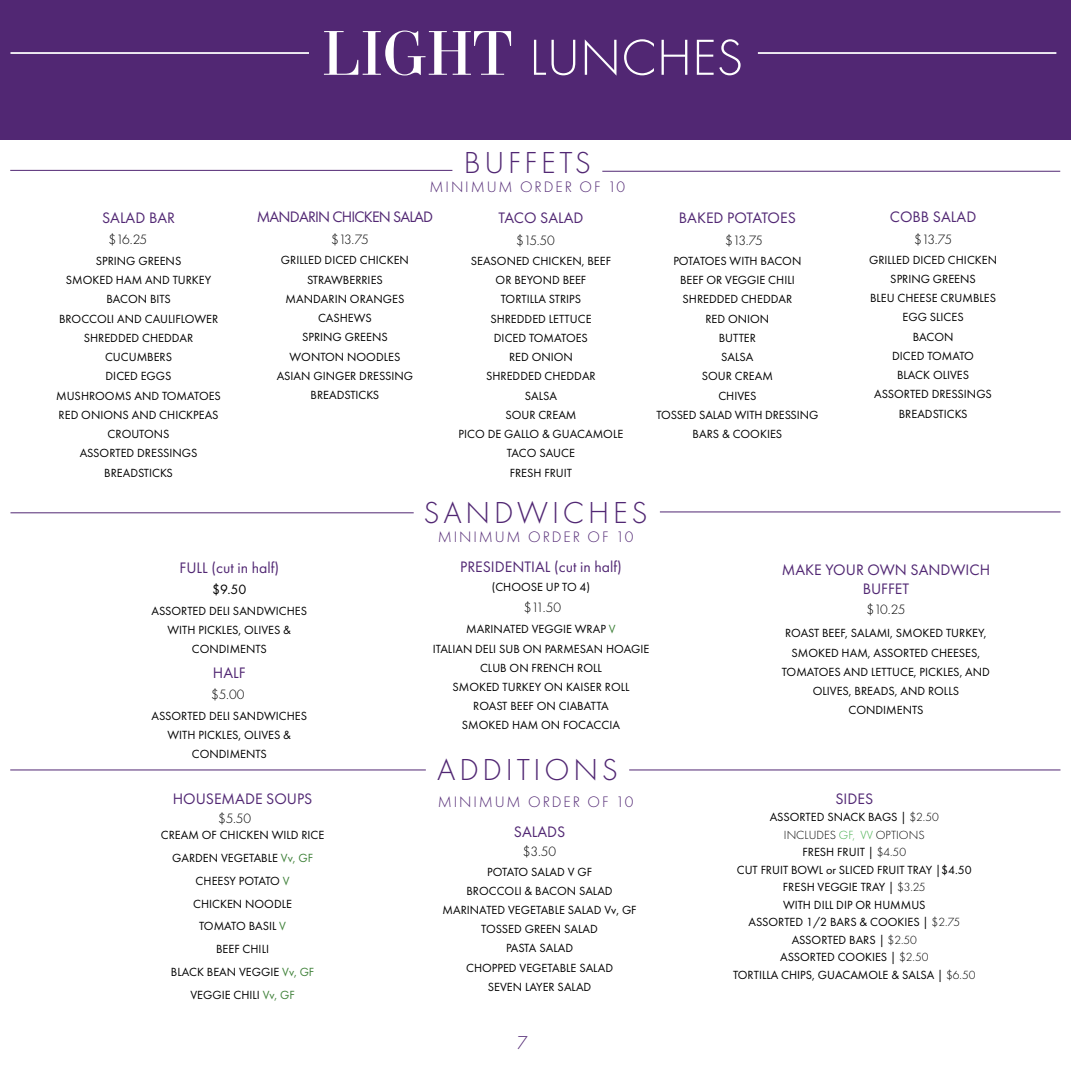
<style>
.page{position:relative;width:1071px;height:1071px;background:#fff}
.page>*{position:absolute;margin:0;border:0;box-sizing:border-box;transform-origin:0 0}
.t1{font:300 52.5px "Futura PT";color:#fff}
.t2{font:300 31.5px "Futura PT";letter-spacing:.12em;color:#512773}
.t3{font:300 19.25px "Futura PT";color:#512773}
.t4{font:15.75px/18.9px "Futura PT";color:#512773;text-align:center}
.t5{font:300 15.75px "Futura PT";letter-spacing:.12em;color:#512773}
.t6{font:15.75px "Futura PT";letter-spacing:-.05em;color:#512773}
.t7{font:300 14px "Futura PT";letter-spacing:-.09em;color:#000}
.t8{font:14px "Futura PT";color:#000}
.t9{font:12.25px/19.2px "Futura PT";color:#000;text-align:center}
.s1{font-family:"Essonnes Display";font-weight:400;font-size:59.5px}
.s2{color:#41823b}
.s3{font-weight:300}
.s4{font-weight:300;color:#41ad49}
</style>
<div class="page">
<div style="left:0;top:0;width:1071px;height:140px;background:#512773"></div>
<hr style="left:10px;top:170px;width:442px;height:1px;background:#512773">
<hr style="left:602px;top:171px;width:458px;height:1px;background:#512773">
<hr style="left:10px;top:512px;width:404px;height:1px;background:#512773">
<hr style="left:660px;top:512px;width:401px;height:1px;background:#512773">
<hr style="left:10px;top:770px;width:416px;height:1px;background:#512773">
<hr style="left:629px;top:770px;width:432px;height:1px;background:#512773">
<hr style="left:10px;top:52px;width:299px;height:2px;background:#fff">
<hr style="left:758px;top:52px;width:298px;height:2px;background:#fff">
<h1 class="t1" style="left:322px;top:35px;width:423px"><span class="s1">LIGHT</span> LUNCHES</h1>
<p class="t4" style="left:102px;top:209px;width:75px">SALAD BAR</p>
<p class="t9" style="left:56px;top:252px;width:166px">SPRING GREENS<br>SMOKED HAM AND TURKEY<br>BACON BITS<br>BROCCOLI AND CAULIFLOWER<br>SHREDDED CHEDDAR<br>CUCUMBERS<br>DICED EGGS<br>MUSHROOMS AND TOMATOES<br>RED ONIONS AND CHICKPEAS<br>CROUTONS<br>ASSORTED DRESSINGS<br>BREADSTICKS</p>
<p class="t7" style="left:108px;top:233px;width:40px">$16.25</p>
<h2 class="t2" style="left:464px;top:149px;width:129px">BUFFETS</h2>
<p class="t5" style="left:430px;top:180px;width:197px">MINIMUM ORDER OF 10</p>
<p class="t4" style="left:890px;top:208px;width:88px">COBB SALAD</p>
<p class="t9" style="left:869px;top:250px;width:130px">GRILLED DICED CHICKEN<br>SPRING GREENS<br>BLEU CHEESE CRUMBLES<br>EGG SLICES<br>BACON<br>DICED TOMATO<br>BLACK OLIVES<br>ASSORTED DRESSINGS<br>BREADSTICKS</p>
<p class="t6" style="left:257px;top:209px;width:178px">MANDARIN CHICKEN SALAD</p>
<p class="t9" style="left:277px;top:251px;width:138px">GRILLED DICED CHICKEN<br>STRAWBERRIES<br>MANDARIN ORANGES<br>CASHEWS<br>SPRING GREENS<br>WONTON NOODLES<br>ASIAN GINGER DRESSING<br>BREADSTICKS</p>
<p class="t4" style="left:498px;top:209px;width:87px">TACO SALAD</p>
<p class="t9" style="left:459px;top:252px;width:166px">SEASONED CHICKEN, BEEF<br>OR BEYOND BEEF<br>TORTILLA STRIPS<br>SHREDDED LETTUCE<br>DICED TOMATOES<br>RED ONION<br>SHREDDED CHEDDAR<br>SALSA<br>SOUR CREAM<br>PICO DE GALLO &amp; GUACAMOLE<br>TACO SAUCE<br>FRESH FRUIT</p>
<p class="t4" style="left:679px;top:209px;width:118px">BAKED POTATOES</p>
<p class="t9" style="left:657px;top:252px;width:163px">POTATOES WITH BACON<br>BEEF OR VEGGIE CHILI<br>SHREDDED CHEDDAR<br>RED ONION<br>BUTTER<br>SALSA<br>SOUR CREAM<br>CHIVES<br>TOSSED SALAD WITH DRESSING<br>BARS &amp; COOKIES</p>
<p class="t7" style="left:331px;top:233px;width:39px">$13.75</p>
<p class="t7" style="left:516px;top:234px;width:40px">$15.50</p>
<p class="t7" style="left:725px;top:234px;width:39px">$13.75</p>
<p class="t7" style="left:914px;top:233px;width:39px">$13.75</p>
<h2 class="t2" style="left:423px;top:499px;width:226px">SANDWICHES</h2>
<p class="t5" style="left:438px;top:530px;width:197px">MINIMUM ORDER OF 10</p>
<p class="t4" style="left:180px;top:559px;width:101px">FULL (cut in half)</p>
<p class="t9" style="left:152px;top:601px;width:157px">ASSORTED DELI SANDWICHES<br>WITH PICKLES, OLIVES &amp;<br>CONDIMENTS</p>
<p class="t4" style="left:213px;top:664px;width:34px">HALF</p>
<p class="t9" style="left:152px;top:706px;width:157px">ASSORTED DELI SANDWICHES<br>WITH PICKLES, OLIVES &amp;<br>CONDIMENTS</p>
<p class="t8" style="left:212px;top:582px;width:36px">$9.50</p>
<p class="t7" style="left:211px;top:688px;width:35px">$5.00</p>
<p class="t4" style="left:173px;top:790px;width:141px">HOUSEMADE SOUPS</p>
<p class="t7" style="left:218px;top:812px;width:35px">$5.50</p>
<p class="t9" style="left:161px;top:824px;width:165px;line-height:22.8px">CREAM OF CHICKEN WILD RICE<br>GARDEN VEGETABLE <span class="s2">Vv, GF<br></span>CHEESY POTATO <span class="s2">V<br></span>CHICKEN NOODLE<br>TOMATO BASIL <span class="s2">V<br></span>BEEF CHILI<br>BLACK BEAN VEGGIE <span class="s2">Vv, GF<br></span>VEGGIE CHILI <span class="s2">Vv, GF</span></p>
<p class="t4" style="left:460px;top:558px;width:163px">PRESIDENTIAL (cut in half)</p>
<p class="t9" style="left:492px;top:578px;width:100px">(CHOOSE UP TO 4)</p>
<p class="t9" style="left:433px;top:620px;width:218px">MARINATED VEGGIE WRAP <span class="s2">V<br></span>ITALIAN DELI SUB ON PARMESAN HOAGIE<br>CLUB ON FRENCH ROLL<br>SMOKED TURKEY ON KAISER ROLL<br>ROAST BEEF ON CIABATTA<br>SMOKED HAM ON FOCACCIA</p>
<h2 class="t2" style="left:437px;top:756px;width:182px">ADDITIONS</h2>
<p class="t7" style="left:524px;top:601px;width:39px">$11.50</p>
<p class="t5" style="left:438px;top:795px;width:197px">MINIMUM ORDER OF 10</p>
<p class="t4" style="left:514px;top:823px;width:53px">SALADS</p>
<p class="t7" style="left:523px;top:846px;width:35px">$3.50</p>
<p class="t9" style="left:443px;top:862px;width:196px">POTATO SALAD V GF<br>BROCCOLI &amp; BACON SALAD<br>MARINATED VEGETABLE SALAD Vv, GF<br>TOSSED GREEN SALAD<br>PASTA SALAD<br>CHOPPED VEGETABLE SALAD<br>SEVEN LAYER SALAD</p>
<h3 class="t3" style="left:517px;top:1034px;width:12px">7</h3>
<p class="t4" style="left:782px;top:561px;width:210px">MAKE YOUR OWN SANDWICH<br>BUFFET</p>
<p class="t9" style="left:782px;top:624px;width:210px">ROAST BEEF, SALAMI, SMOKED TURKEY,<br>SMOKED HAM, ASSORTED CHEESES,<br>TOMATOES AND LETTUCE, PICKLES, AND<br>OLIVES, BREADS, AND ROLLS<br>CONDIMENTS</p>
<p class="t7" style="left:866px;top:604px;width:40px">$10.25</p>
<p class="t4" style="left:835px;top:790px;width:39px">SIDES</p>
<p class="t9" style="left:733px;top:809px;width:244px;line-height:17.5px">ASSORTED SNACK BAGS | <span class="s3">$2.50<br>INCLUDES</span> <span class="s4">GF, VV</span> <span class="s3">OPTIONS<br></span>FRESH FRUIT | <span class="s3">$4.50<br></span>CUT FRUIT BOWL or SLICED FRUIT TRAY |$4.50<br>FRESH VEGGIE TRAY | <span class="s3">$3.25<br></span>WITH DILL DIP OR HUMMUS<br>ASSORTED 1/2 BARS &amp; COOKIES | <span class="s3">$2.75<br></span>ASSORTED BARS | <span class="s3">$2.50<br></span>ASSORTED COOKIES | <span class="s3">$2.50<br></span>TORTILLA CHIPS, GUACAMOLE &amp; SALSA | <span class="s3">$6.50</span></p>
</div>
